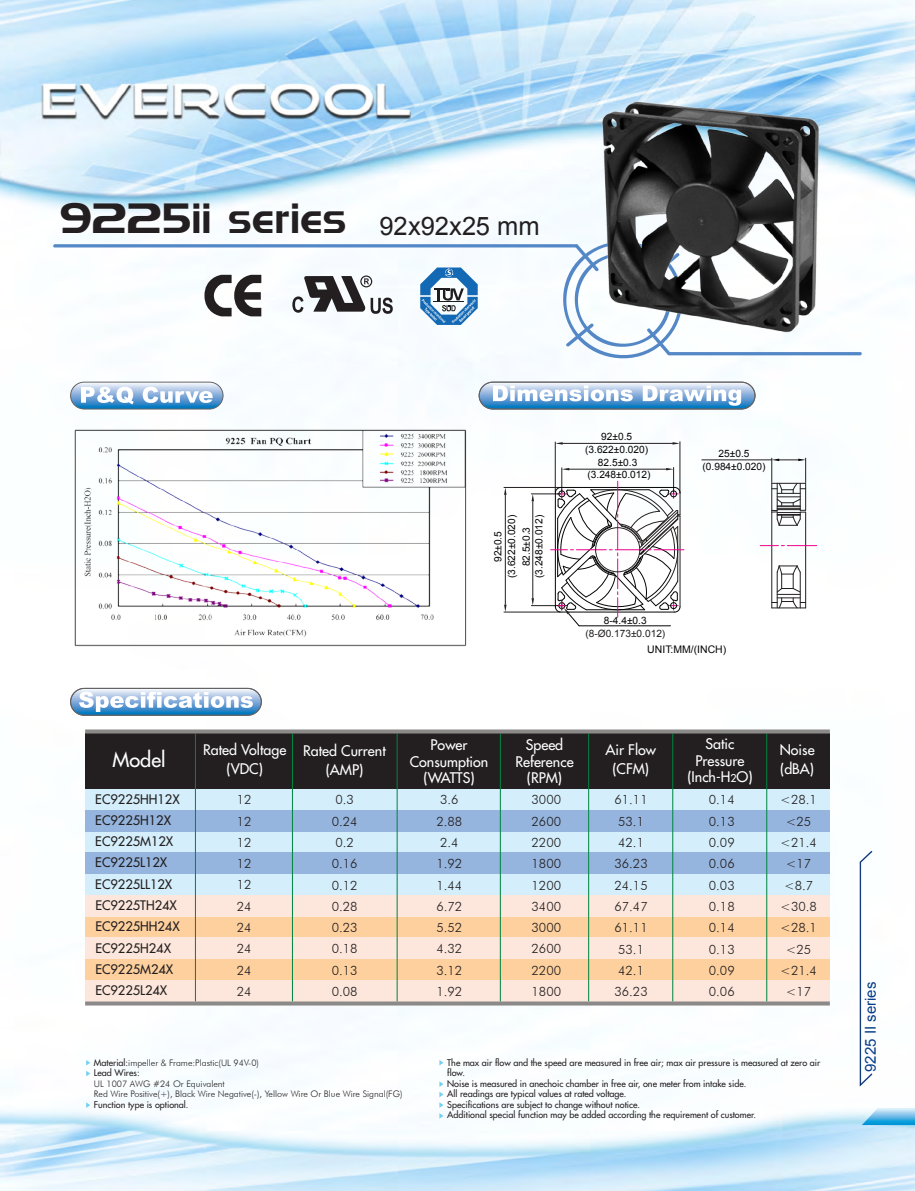
<style>
.page{position:relative;width:915px;height:1191px;background:#fff}
.page>*{position:absolute;margin:0;border:0;box-sizing:border-box;transform-origin:0 0}
.t1{font:42px "Denmark";color:#231f20}
.t2{font:500 19.95px "Futura Std";color:#fff}
.t3{font:15px "Arial";color:#083e89}
.t4{font:500 14.25px/16.5px "Futura Std";color:#fff;text-align:center}
.t5{font:300 12.9px/21.3px "Futura BT";color:#231f20;text-align:justify}
.t6{font:500 12.9px/21.3px "Futura Std";color:#231f20}
.t7{font:10.5px "Arial";color:#040503}
.t8{font:10.2px "Arial";color:#040503}
.t9{font:10.2px "Arial";color:#231f20}
.t10{font:500 9px/10.5px "Futura Std";color:#231f20}
.t11{font:300 9px/10.5px "Futura BT";color:#231f20}
.s1{font-family:"Arial";font-size:25.5px}
.s2{font-size:10.5px}
.s3{font-family:"Futura Std";font-weight:500}
</style>
<div class="page">
<img style="left:0;top:0;width:914px;height:1191px">
<svg style="left:861px;top:1108px;width:53px;height:17px"></svg>
<svg style="left:71px;top:382px;width:152px;height:27px"></svg>
<svg style="left:479px;top:382px;width:275px;height:27px;background:#63a2d3"></svg>
<div style="left:478px;top:382px;width:277px;height:27px;border:1px solid #636366;border-radius:14px"></div>
<svg style="left:493px;top:385px;width:139px;height:16px"></svg>
<svg style="left:642px;top:385px;width:98px;height:21px"></svg>
<svg style="left:71px;top:688px;width:190px;height:27px"></svg>
<div style="left:70px;top:688px;width:191px;height:27px;border:1px solid #636366;border-radius:14px"></div>
<svg style="left:79px;top:691px;width:174px;height:21px"></svg>
<svg style="left:86px;top:1060px;width:4px;height:16px"></svg>
<svg style="left:86px;top:1102px;width:4px;height:6px"></svg>
<svg style="left:439px;top:1060px;width:4px;height:5px"></svg>
<svg style="left:439px;top:1081px;width:4px;height:26px"></svg>
<svg style="left:439px;top:1113px;width:4px;height:5px"></svg>
<svg style="left:52px;top:234px;width:810px;height:132px"></svg>
<img style="left:593px;top:100px;width:234px;height:234px">
<img style="left:73px;top:428px;width:394px;height:218px">
<hr style="left:805px;top:512px;width:1px;height:96px;background:#231f20">
<hr style="left:679px;top:442px;width:1px;height:51px;background:#231f20">
<hr style="left:554px;top:442px;width:1px;height:50px;background:#231f20">
<hr style="left:562px;top:443px;width:110px;height:1px;background:#231f20">
<svg style="left:672px;top:442px;width:7px;height:2px"></svg>
<svg style="left:555px;top:442px;width:7px;height:2px"></svg>
<hr style="left:503px;top:487px;width:57px;height:1px;background:#231f20">
<hr style="left:503px;top:611px;width:56px;height:1px;background:#231f20">
<hr style="left:505px;top:495px;width:1px;height:109px;background:#231f20">
<svg style="left:504px;top:488px;width:2px;height:7px"></svg>
<svg style="left:504px;top:604px;width:2px;height:8px"></svg>
<hr style="left:701px;top:459px;width:70px;height:1px;background:#231f20">
<svg style="left:771px;top:564px;width:34px;height:45px"></svg>
<hr style="left:771px;top:607px;width:34px;height:1px;background:#231f20">
<svg style="left:770px;top:458px;width:36px;height:69px"></svg>
<hr style="left:771px;top:483px;width:1px;height:125px;background:#231f20">
<svg style="left:760px;top:545px;width:55px;height:1px"></svg>
<svg style="left:531px;top:467px;width:153px;height:160px"></svg>
<div style="left:85px;top:959px;width:744px;height:21px;background:#fdd09e"></div>
<div style="left:85px;top:980px;width:744px;height:21px;background:#fde7dc"></div>
<div style="left:85px;top:916px;width:744px;height:21px;background:#fdd09e"></div>
<div style="left:85px;top:789px;width:744px;height:21px;background:#d4effb"></div>
<div style="left:85px;top:831px;width:744px;height:21px;background:#d4effb"></div>
<div style="left:85px;top:874px;width:744px;height:21px;background:#d4effb"></div>
<div style="left:85px;top:937px;width:744px;height:22px;background:#fde7dc"></div>
<div style="left:85px;top:810px;width:744px;height:21px;background:#95b5de"></div>
<div style="left:85px;top:852px;width:744px;height:22px;background:#95b5de"></div>
<div style="left:85px;top:895px;width:744px;height:21px;background:#fde7dc"></div>
<div style="left:85px;top:733px;width:744px;height:56px;background:#231f20"></div>
<hr style="left:195px;top:733px;width:1px;height:268px;background:#008540">
<hr style="left:292px;top:733px;width:1px;height:268px;background:#008540">
<hr style="left:396px;top:733px;width:1px;height:268px;background:#008540">
<hr style="left:499px;top:733px;width:1px;height:268px;background:#008540">
<hr style="left:588px;top:733px;width:1px;height:268px;background:#008540">
<hr style="left:672px;top:733px;width:1px;height:268px;background:#008540">
<hr style="left:766px;top:733px;width:1px;height:268px;background:#008540">
<svg style="left:85px;top:1001px;width:744px;height:4px;background:#999493"></svg>
<svg style="left:85px;top:729px;width:744px;height:4px;background:#999797"></svg>
<svg style="left:858px;top:849px;width:15px;height:239px"></svg>
<h1 class="t1" style="left:60px;top:193px;width:481px">9225ii series <span class="s1">92x92x25 mm</span></h1>
<p class="t8" style="left:504px;top:578px;width:65px;rotate:-90deg">(3.622±0.020)</p>
<p class="t8" style="left:532px;top:578px;width:65px;rotate:-90deg">(3.248±0.012)</p>
<p class="t8" style="left:491px;top:562px;width:32px;rotate:-90deg">92±0.5</p>
<p class="t8" style="left:519px;top:566px;width:41px;rotate:-90deg">82.5±0.3</p>
<p class="t8" style="left:601px;top:429px;width:32px">92±0.5</p>
<p class="t8" style="left:585px;top:443px;width:65px">(3.622±0.020)</p>
<p class="t8" style="left:587px;top:468px;width:65px">(3.248±0.012)</p>
<p class="t8" style="left:597px;top:456px;width:41px">82.5±0.3</p>
<p class="t8" style="left:718px;top:447px;width:32px">25±0.5</p>
<p class="t8" style="left:702px;top:459px;width:65px">(0.984±0.020)</p>
<p class="t8" style="left:603px;top:614px;width:44px">8-4.4±0.3</p>
<p class="t9" style="left:585px;top:626px;width:81px">(8-Ø0.173±0.012)</p>
<p class="t7" style="left:647px;top:642px;width:80px">UNIT:MM/(INCH)</p>
<h3 class="t4" style="left:203px;top:740px;width:85px;line-height:18.9px">Rated Voltage (VDC)</h3>
<h3 class="t4" style="left:409px;top:737px;width:80px">Power<br>Consumption (WATTS)</h3>
<h3 class="t4" style="left:515px;top:737px;width:60px">Speed<br>Reference (RPM)</h3>
<h3 class="t4" style="left:605px;top:740px;width:52px;line-height:18.9px">Air Flow (CFM)</h3>
<h3 class="t4" style="left:303px;top:741px;width:84px;line-height:18.9px">Rated Current (AMP)</h3>
<h3 class="t4" style="left:687px;top:735px;width:67px">Satic<br>Pressure (Inch-H<span class="s2">2</span>O)</h3>
<h3 class="t4" style="left:779px;top:741px;width:36px;line-height:18.9px;text-align:left">Noise (dBA)</h3>
<h2 class="t2" style="left:112px;top:747px;width:55px">Model</h2>
<h3 class="t6" style="left:95px;top:788px;width:86px">EC9225HH12X<br>EC9225H12X<br>EC9225M12X<br>EC9225L12X<br>EC9225LL12X</h3>
<h3 class="t5" style="left:236px;top:789px;width:16px">12<br>12<br>12<br>12<br>12<br>24<br>24<br>24<br>24<br>24</h3>
<h3 class="t5" style="left:331px;top:789px;width:27px;text-align:left">0.3<br>0.24<br>0.2<br>0.16<br>0.12<br>0.28<br>0.23<br>0.18<br>0.13<br>0.08</h3>
<h3 class="t5" style="left:436px;top:789px;width:27px;text-align:left">3.6<br>2.88<br>2.4<br>1.92<br>1.44<br>6.72<br>5.52<br>4.32<br>3.12<br>1.92</h3>
<h3 class="t5" style="left:531px;top:789px;width:31px">3000<br>2600<br>2200<br>1800<br>1200<br>3400<br>3000<br>2600<br>2200<br>1800</h3>
<h3 class="t5" style="left:614px;top:789px;width:35px;text-align:left">61.11<br>53.1<br>42.1<br>36.23<br>24.15<br>67.47<br>61.11<br>53.1<br>42.1<br>36.23</h3>
<h3 class="t5" style="left:708px;top:789px;width:27px">0.14<br>0.13<br>0.09<br>0.06<br>0.03<br>0.18<br>0.14<br>0.13<br>0.09<br>0.06</h3>
<h3 class="t5" style="left:780px;top:789px;width:38px;text-align:center">&lt;28.1 &lt;25 &lt;21.4 &lt;17 &lt;8.7 &lt;30.8 &lt;28.1 &lt;25 &lt;21.4 &lt;17</h3>
<h3 class="t6" style="left:95px;top:894px;width:86px">EC9225TH24X<br>EC9225HH24X<br>EC9225H24X<br>EC9225M24X<br>EC9225L24X</h3>
<p class="t11" style="left:94px;top:1057px;width:166px"><span class="s3">Material:</span>impeller &amp; Frame:Plastic(UL 94V-0)</p>
<p class="t10" style="left:94px;top:1067px;width:47px">Lead Wires:</p>
<p class="t11" style="left:94px;top:1078px;width:310px">UL 1007 AWG #24 Or Equivalent<br>Red Wire Positive(+), Black Wire Negative(-), Yellow Wire Or Blue Wire Signal(FG)</p>
<p class="t10" style="left:94px;top:1099px;width:96px">Function type is optional.</p>
<p class="t10" style="left:447px;top:1057px;width:374px">The max air flow and the speed are measured in free air; max air pressure is measured at zero air flow.<br>Noise is measured in anechoic chamber in free air, one meter from intake side.<br>All readings are typical values at rated voltage.<br>Specifications are subject to change without notice.<br>Additional special function may be added according the requirement of customer.</p>
<h3 class="t3" style="left:860px;top:1071px;width:92px;rotate:-90deg">9225 II series</h3>
</div>
